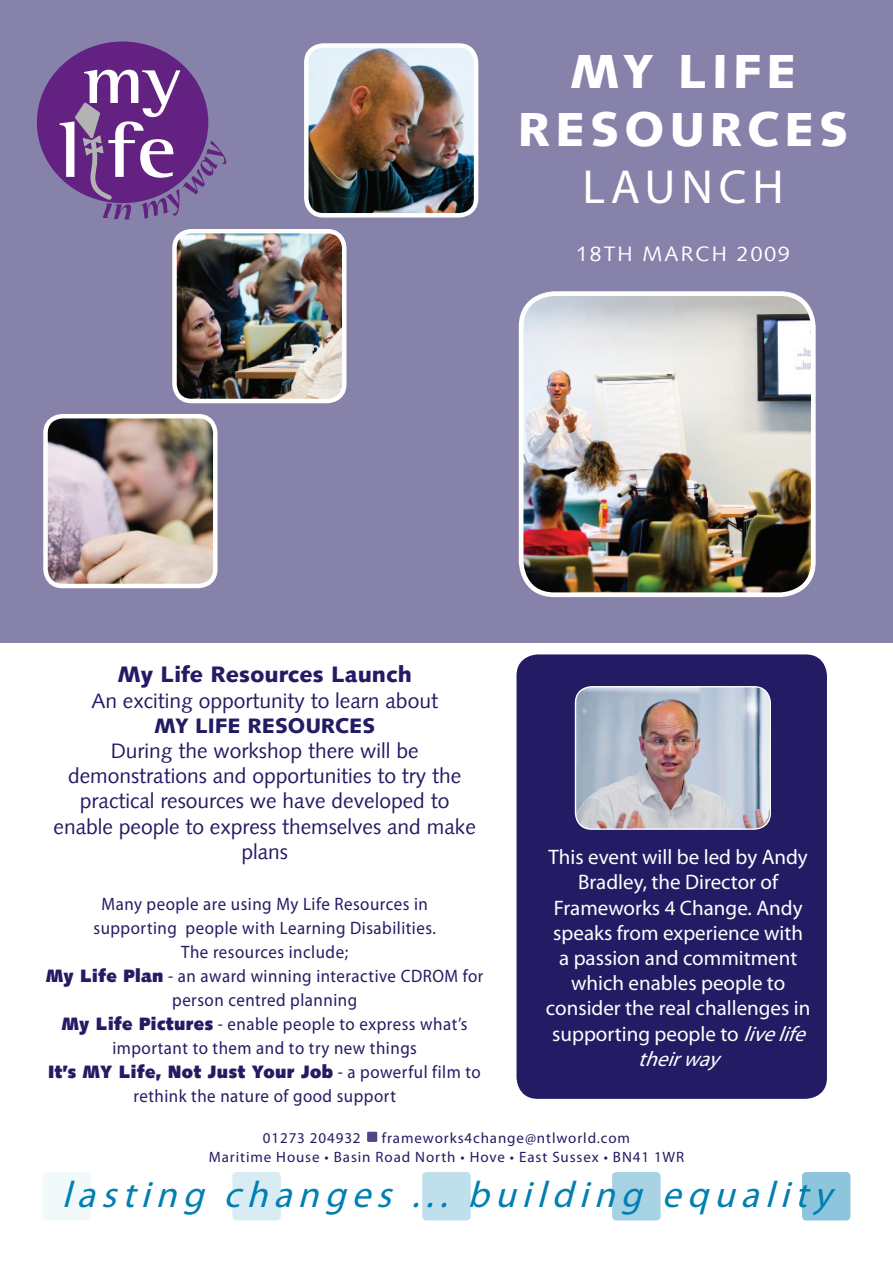
<style>
.page{position:relative;width:893px;height:1263px;background:#fff}
.page>*{position:absolute;margin:0;border:0;box-sizing:border-box;transform-origin:0 0}
.t1{font:900 48px/57.6px "Syntax LT";letter-spacing:.1em;color:#fff;text-align:center}
.t2{font:italic 37.05px "Myriad Pro";color:#007fb1}
.t3{font:900 22.5px "Syntax LT";color:#231c64}
.t4{font:21px/25.2px "Myriad Pro";color:#fff;text-align:center}
.t5{font:21px/25.2px "Syntax LT";color:#231c64;text-align:center}
.t6{font:900 21px "Syntax LT";color:#231c64}
.t7{font:21px "Syntax LT";letter-spacing:.1em;color:#fff}
.t8{font:18px/24px "Myriad Pro";letter-spacing:.03em;color:#231c64;text-align:center;scale:.94 1}
.t9{font:900 18px "Syntax LT";letter-spacing:.03em;color:#231c64;scale:.94 1}
.t10{font:15px "Myriad Pro";letter-spacing:.06em;color:#231c64}
.s1{font-family:"Myriad Pro";font-weight:400}
.s2{font-family:"Syntax LT";font-weight:900}
.s3{font-style:italic}
</style>
<div class="page">
<div style="left:0;top:0;width:893px;height:642px;background:#8682aa"></div>
<img style="left:48px;top:419px;width:165px;height:164px">
<div style="left:43px;top:414px;width:175px;height:174px;border:4px solid #fff;border-radius:17px"></div>
<img style="left:177px;top:232px;width:167px;height:168px">
<div style="left:172px;top:229px;width:174px;height:174px;border:4px solid #fff;border-radius:17px"></div>
<img style="left:309px;top:48px;width:164px;height:165px">
<div style="left:304px;top:43px;width:174px;height:175px;border:4px solid #fff;border-radius:17px"></div>
<img style="left:521px;top:297px;width:291px;height:298px">
<div style="left:519px;top:291px;width:297px;height:306px;border:5px solid #fff;border-radius:33px"></div>
<div style="left:516px;top:654px;width:311px;height:445px;background:#231c64;border-radius:21px"></div>
<div style="left:43px;top:1172px;width:48px;height:48px;background:#f2f9fb;border-radius:4px"></div>
<div style="left:367px;top:1132px;width:10px;height:10px;background:#4f4983"></div>
<div style="left:232px;top:1172px;width:49px;height:48px;background:#d9ecf3;border-radius:4px"></div>
<div style="left:422px;top:1172px;width:49px;height:48px;background:#bfdfec;border-radius:4px"></div>
<div style="left:612px;top:1172px;width:49px;height:48px;background:#a6d2e4;border-radius:4px"></div>
<div style="left:802px;top:1172px;width:48px;height:48px;background:#8cc5dc;border-radius:4px"></div>
<img style="left:575px;top:687px;width:195px;height:142px">
<div style="left:575px;top:686px;width:196px;height:144px;border:1px solid #fff;border-radius:16px"></div>
<div style="left:37px;top:42px;width:171px;height:161px;background:#632181;border-radius:50%"></div>
<svg style="left:60px;top:70px;width:166px;height:150px"></svg>
<p class="t1" style="left:518px;top:43px;width:332px">My Life<br>Resources<br><span class="s1">Launch</span></p>
<p class="t7" style="left:576px;top:241px;width:215px">18th march 2009</p>
<p class="t3" style="left:117px;top:661px;width:296px">My Life Resources Launch</p>
<p class="t5" style="left:91px;top:688px;width:348px">An exciting opportunity to learn about</p>
<p class="t6" style="left:154px;top:713px;width:65px">MY LIFE</p>
<p class="t6" style="left:247px;top:713px;width:30px">RESOU</p>
<p class="t6" style="left:321px;top:713px;width:29px">RCES</p>
<p class="t5" style="left:111px;top:738px;width:309px">During the workshop there will be</p>
<p class="t5" style="left:68px;top:763px;width:395px">demonstrations and opportunities to try the practical resources we have developed to</p>
<p class="t5" style="left:54px;top:814px;width:424px">enable people to express themselves and make plans</p>
<p class="t8" style="left:101px;top:891px;width:349px">Many people are using My Life Resources in</p>
<p class="t8" style="left:93px;top:915px;width:366px">supporting people with Learning Disabilities.</p>
<p class="t8" style="left:181px;top:939px;width:179px">The resources include;</p>
<p class="t8" style="left:46px;top:963px;width:467px"><span class="s2">My Life Plan</span> - an award winning interactive CDROM for person centred planning</p>
<p class="t8" style="left:62px;top:1011px;width:433px"><span class="s2">My Life Pictures</span> - enable people to express what’s</p>
<p class="t8" style="left:112px;top:1035px;width:326px">important to them and to try new things</p>
<p class="t9" style="left:49px;top:1061px;width:461px">It’s MY Life, Not Just Your Job <span class="s1">- a powerful film to</span></p>
<p class="t8" style="left:133px;top:1083px;width:281px">rethink the nature of good support</p>
<p class="t4" style="left:549px;top:844px;width:261px">This event will be led by Andy<br>Bradley, the Director of</p>
<p class="t4" style="left:546px;top:894px;width:269px">Frameworks 4 Change. Andy speaks from experience with<br>a passion and commitment which enables people to consider the real challenges in supporting people to <span class="s3">livelife theirway</span></p>
<p class="t10" style="left:263px;top:1128px;width:99px">01273 204932</p>
<p class="t10" style="left:382px;top:1128px;width:250px">frameworks4change@ntlworld.com</p>
<p class="t10" style="left:209px;top:1148px;width:477px">Maritime House • Basin Road North • Hove • East Sussex • BN41 1WR</p>
<p class="t2" style="left:62px;top:1171px;width:783px">lasting changes ... building equality</p>
</div>
